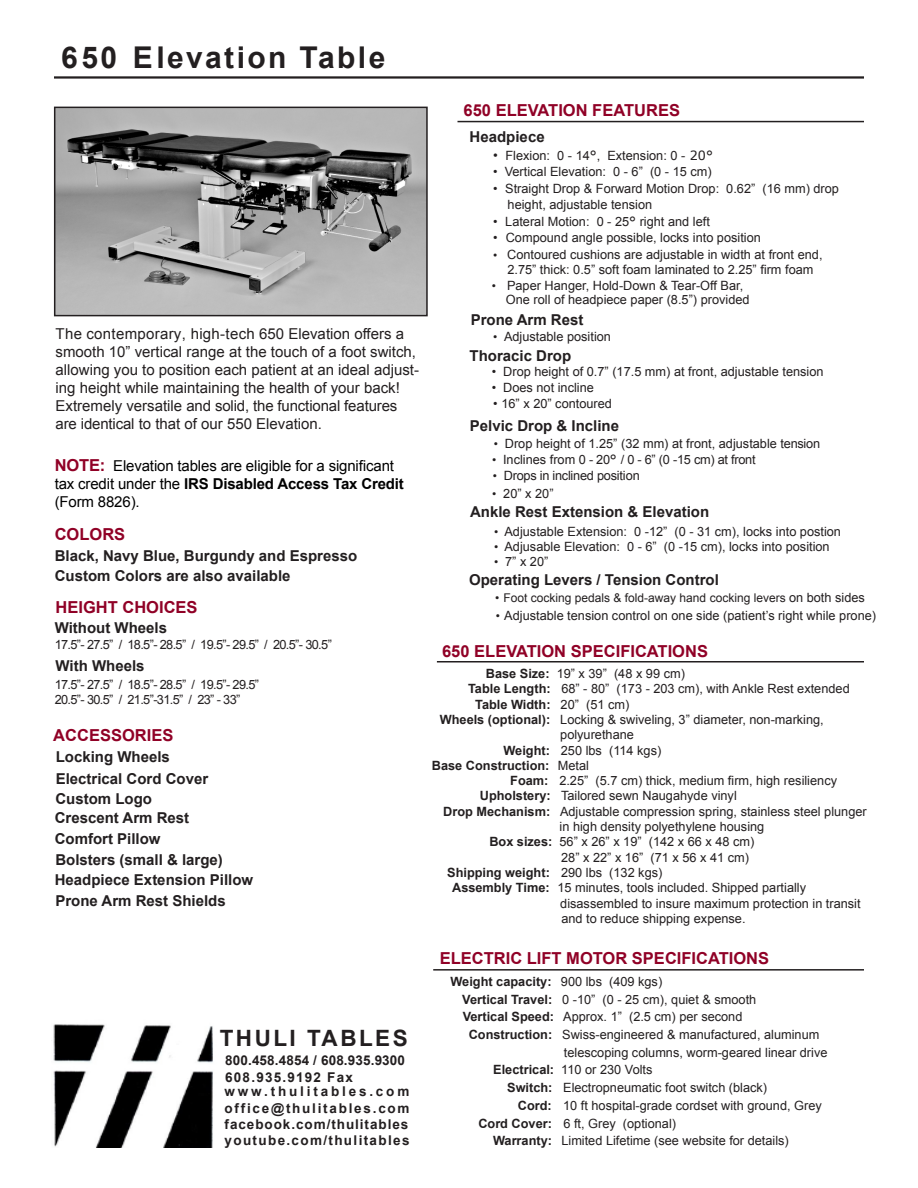
<style>
.page{position:relative;width:918px;height:1188px;background:#fff}
.page>*{position:absolute;margin:0;border:0;box-sizing:border-box;transform-origin:0 0}
.t1{font:700 30px "Arial";letter-spacing:.08em;color:#231f20}
.t2{font:700 22.5px "Arial";letter-spacing:.11em;color:#231f20}
.t3{font:700 16.5px "Arial";color:#900126}
.t4{font:700 15px "Arial";color:#231f20}
.t5{font:15px/18px "Arial";color:#231f20}
.t6{font:15px/18px "Arial";letter-spacing:-.01em;color:#000}
.t7{font:700 13.5px "Arial";letter-spacing:.1em;color:#231f20}
.t8{font:700 13.5px "Arial";letter-spacing:.01em;color:#231f20}
.t9{font:700 13.5px "Arial";letter-spacing:.07em;color:#231f20}
.t10{font:700 13.5px "Arial";letter-spacing:.13em;color:#231f20}
.t11{font:700 13.5px "Arial";letter-spacing:.21em;color:#231f20}
.t12{font:12.75px "Arial";color:#231f20}
.t13{font:12.75px "Arial";letter-spacing:-.05em;color:#231f20}
.t14{font:700 12.75px "Arial";color:#231f20}
.t15{font:12.75px "Arial";letter-spacing:-.02em;color:#231f20}
.t16{font:12px "Arial";color:#231f20}
.s1{font-weight:700;font-size:16.5px;color:#900126}
.s2{font-weight:700}
.s3{font-size:13.5px}
.s4{font-family:"Verdana"}
.s5{font-family:"Times New Roman";font-size:12px}
.s6{font-size:12px}
.s7{font-size:12.75px}
.s8{font-weight:400}
</style>
<div class="page">
<hr style="left:54px;top:76px;width:810px;height:3px;background:#231f20">
<hr style="left:458px;top:121px;width:406px;height:1px;background:#231f20">
<hr style="left:437px;top:661px;width:427px;height:2px;background:#231f20">
<hr style="left:433px;top:969px;width:431px;height:2px;background:#231f20">
<img style="left:57px;top:110px;width:368px;height:203px">
<div style="left:54px;top:107px;width:374px;height:209px;border:2px solid #231f20"></div>
<img style="left:53px;top:1024px;width:160px;height:123px">
<p class="t1" style="left:61px;top:38px;width:326px">650 Elevation Table</p>
<p class="t5" style="left:56px;top:325px;width:365px">The contemporary, high-tech 650 Elevation offers a smooth 10” vertical range at the touch of a foot switch, allowing you to position each patient at an ideal adjust&shy;ing height while maintaining the health of your back!<br>Extremely versatile and solid, the functional features</p>
<p class="t5" style="left:56px;top:415px;width:268px">are identical to that of our 550 Elevation.</p>
<p class="t6" style="left:55px;top:457px;width:341px"><span class="s1">NOTE:</span> Elevation tables are eligible for a significant</p>
<p class="t6" style="left:55px;top:475px;width:351px">tax credit under the <span class="s2">IRS Disabled Access Tax Credit </span>(Form 8826).</p>
<p class="t3" style="left:55px;top:524px;width:72px">COLORS</p>
<p class="t4" style="left:55px;top:545px;width:304px">Black, Navy Blue, Burgundy and Espresso</p>
<p class="t4" style="left:55px;top:566px;width:237px">Custom Colors are also available</p>
<p class="t3" style="left:56px;top:597px;width:144px">HEIGHT CHOICES</p>
<p class="t4" style="left:55px;top:618px;width:114px">Without Wheels</p>
<p class="t13" style="left:55px;top:636px;width:279px">17.5”- 27.5” / 18.5”- 28.5” / 19.5”- 29.5” / 20.5”- 30.5”</p>
<p class="t13" style="left:55px;top:676px;width:206px">17.5”- 27.5” / 18.5”- 28.5” / 19.5”- 29.5”</p>
<p class="t13" style="left:55px;top:691px;width:187px">20.5”- 30.5” / 21.5”-31.5” / 23” - 33”</p>
<p class="t4" style="left:56px;top:656px;width:91px">With Wheels</p>
<p class="t3" style="left:53px;top:725px;width:122px">ACCESSORIES</p>
<p class="t4" style="left:56px;top:747px;width:116px">Locking Wheels</p>
<p class="t4" style="left:55px;top:789px;width:98px">Custom Logo</p>
<p class="t4" style="left:56px;top:768px;width:154px">Electrical Cord Cover</p>
<p class="t4" style="left:55px;top:808px;width:136px">Crescent Arm Rest</p>
<p class="t4" style="left:55px;top:829px;width:107px">Comfort Pillow</p>
<p class="t4" style="left:55px;top:870px;width:200px">Headpiece Extension Pillow</p>
<p class="t4" style="left:55px;top:891px;width:172px">Prone Arm Rest Shields</p>
<p class="t4" style="left:55px;top:849px;width:169px">Bolsters (small &amp; large)</p>
<p class="t2" style="left:220px;top:1023px;width:190px">THULI TABLES</p>
<p class="t8" style="left:225px;top:1052px;width:181px">800.458.4854 / 608.935.9300</p>
<p class="t7" style="left:225px;top:1068px;width:129px">608.935.9192 Fax</p>
<p class="t11" style="left:225px;top:1083px;width:186px">www.thulitables.com</p>
<p class="t10" style="left:225px;top:1099px;width:187px">office@thulitables.com</p>
<p class="t9" style="left:225px;top:1115px;width:185px">facebook.com/thulitables</p>
<p class="t7" style="left:225px;top:1131px;width:186px">youtube.com/thulitables</p>
<p class="t3" style="left:464px;top:99px;width:218px">650 ELEVATION FEATURES</p>
<p class="t12" style="left:493px;top:147px;width:221px"><span class="s3">•</span> Flexion: 0 - 14<span class="s4">°</span>, Extension: 0 - <span class="s4">20°</span></p>
<p class="t12" style="left:493px;top:163px;width:220px">• Vertical Elevation: 0 - 6” (0 - 15 cm)</p>
<p class="t12" style="left:493px;top:180px;width:347px">• Straight Drop &amp; Forward Motion Drop: 0.62” (16 mm) drop</p>
<p class="t12" style="left:508px;top:196px;width:146px">height, adjustable tension</p>
<p class="t12" style="left:493px;top:213px;width:218px">• Lateral Motion: 0 - 25<span class="s4">°</span> right and left</p>
<p class="t12" style="left:493px;top:229px;width:269px">• Compound angle possible, locks into position</p>
<p class="t12" style="left:493px;top:246px;width:331px"><span class="s5">•</span> Contoured cushions are adjustable in width at front end,</p>
<p class="t12" style="left:507px;top:261px;width:308px">2.75” thick: 0.5” soft foam laminated to 2.25” firm foam</p>
<p class="t4" style="left:470px;top:127px;width:77px">Headpiece</p>
<p class="t12" style="left:492px;top:277px;width:253px"><span class="s6">•</span> Paper Hanger, Hold-Down &amp; Tear-Off Bar,</p>
<p class="t12" style="left:506px;top:291px;width:245px">One roll of headpiece paper (8.5”) provided</p>
<p class="t4" style="left:471px;top:310px;width:114px">Prone Arm Rest</p>
<p class="t12" style="left:493px;top:328px;width:119px"><span class="s6">•</span> Adjustable position</p>
<p class="t4" style="left:470px;top:346px;width:103px">Thoracic Drop</p>
<p class="t12" style="left:492px;top:364px;width:333px">• Drop height of 0.7” (17.5 mm) at front, adjustable tension</p>
<p class="t12" style="left:492px;top:379px;width:104px">• Does not incline</p>
<p class="t12" style="left:493px;top:396px;width:120px">• 16” x 20” contoured</p>
<p class="t4" style="left:470px;top:416px;width:151px">Pelvic Drop &amp; Incline</p>
<p class="t12" style="left:494px;top:435px;width:328px"><span class="s6">•</span> Drop height of 1.25” (32 mm) at front, adjustable tension</p>
<p class="t12" style="left:492px;top:451px;width:265px"><span class="s6">•</span> Inclines from 0 - 20<span class="s4">°</span> / 0 - 6” (0 -15 cm) at front</p>
<p class="t12" style="left:492px;top:485px;width:63px"><span class="s6">•</span> 20” x 20”</p>
<p class="t15" style="left:493px;top:467px;width:149px"><span class="s6">•</span> Drops in inclined position</p>
<p class="t4" style="left:470px;top:502px;width:241px">Ankle Rest Extension &amp; Elevation</p>
<p class="t12" style="left:494px;top:523px;width:348px"><span class="s6">•</span> Adjustable Extension: 0 -12” (0 - 31 cm), locks into postion</p>
<p class="t12" style="left:494px;top:538px;width:337px"><span class="s6">•</span> Adjusable Elevation: 0 - 6” (0 -15 cm), locks into position</p>
<p class="t12" style="left:494px;top:553px;width:56px"><span class="s6">•</span> 7” x 20”</p>
<p class="t4" style="left:469px;top:570px;width:251px">Operating Levers / Tension Control</p>
<p class="t16" style="left:495px;top:590px;width:371px">• Foot cocking pedals &amp; fold-away hand cocking levers <span class="s7">on both sides</span></p>
<p class="t12" style="left:496px;top:607px;width:382px"><span class="s6">•</span> Adjustable tension control on one side (patient’s right while prone)</p>
<p class="t3" style="left:442px;top:641px;width:267px">650 ELEVATION SPECIFICATIONS</p>
<p class="t12" style="left:486px;top:665px;width:201px"><span class="s2">Base Size:</span> 19” x 39” (48 x 99 cm)</p>
<p class="t12" style="left:468px;top:681px;width:383px"><span class="s2">Table Length:</span> 68” - 80” (173 - 203 cm), with Ankle Rest extended</p>
<p class="t14" style="left:475px;top:696px;width:156px">Table Width: <span class="s8">20” (51 cm)</span></p>
<p class="t12" style="left:440px;top:711px;width:386px"><span class="s2">Wheels (optional):</span> Locking &amp; swiveling, 3” diameter, non-marking,</p>
<p class="t12" style="left:560px;top:726px;width:75px">polyurethane</p>
<p class="t12" style="left:504px;top:742px;width:159px"><span class="s2">Weight:</span> 250 lbs (114 kgs)</p>
<p class="t14" style="left:432px;top:757px;width:159px">Base Construction: <span class="s8">Metal</span></p>
<p class="t12" style="left:510px;top:772px;width:328px"><span class="s2">Foam:</span> 2.25” (5.7 cm) thick, medium firm, high resiliency</p>
<p class="t12" style="left:480px;top:788px;width:258px"><span class="s2">Upholstery:</span> Tailored sewn Naugahyde vinyl</p>
<p class="t12" style="left:443px;top:803px;width:425px"><span class="s2">Drop Mechanism:</span> Adjustable compression spring, stainless steel plunger</p>
<p class="t12" style="left:560px;top:818px;width:206px">in high density polyethylene housing</p>
<p class="t12" style="left:489px;top:834px;width:267px"><span class="s2">Box sizes:</span> 56” x 26” x 19” (142 x 66 x 48 cm)</p>
<p class="t12" style="left:561px;top:849px;width:189px">28” x 22” x 16” (71 x 56 x 41 cm)</p>
<p class="t14" style="left:447px;top:864px;width:217px">Shipping weight: <span class="s8">290 lbs (132 kgs)</span></p>
<p class="t12" style="left:452px;top:879px;width:356px"><span class="s2">Assembly Time:</span> 15 minutes, tools included. Shipped partially</p>
<p class="t12" style="left:560px;top:895px;width:302px">disassembled to insure maximum protection in transit</p>
<p class="t12" style="left:561px;top:910px;width:186px">and to reduce shipping expense.</p>
<p class="t3" style="left:440px;top:947px;width:331px">ELECTRIC LIFT MOTOR SPECIFICATIONS</p>
<p class="t14" style="left:451px;top:973px;width:213px">Weight capacity: <span class="s8">900 lbs (409 kgs)</span></p>
<p class="t12" style="left:462px;top:991px;width:296px"><span class="s2">Vertical Travel:</span> 0 -10” (0 - 25 cm), quiet &amp; smooth</p>
<p class="t12" style="left:463px;top:1009px;width:281px"><span class="s2">Vertical Speed:</span> Approx. 1” (2.5 cm) per second</p>
<p class="t12" style="left:469px;top:1026px;width:352px"><span class="s2">Construction:</span> Swiss-engineered &amp; manufactured, aluminum</p>
<p class="t12" style="left:564px;top:1044px;width:265px">telescoping columns, worm-geared linear drive</p>
<p class="t12" style="left:493px;top:1062px;width:161px"><span class="s2">Electrical:</span> 110 or 230 Volts</p>
<p class="t12" style="left:507px;top:1079px;width:262px"><span class="s2">Switch:</span> Electropneumatic foot switch (black)</p>
<p class="t12" style="left:518px;top:1097px;width:306px"><span class="s2">Cord:</span> 10 ft hospital-grade cordset with ground, Grey</p>
<p class="t12" style="left:478px;top:1115px;width:199px"><span class="s2">Cord Cover:</span> 6 ft, Grey (optional)</p>
<p class="t12" style="left:493px;top:1132px;width:297px"><span class="s2">Warranty:</span> Limited Lifetime (see website for details)</p>
</div>
